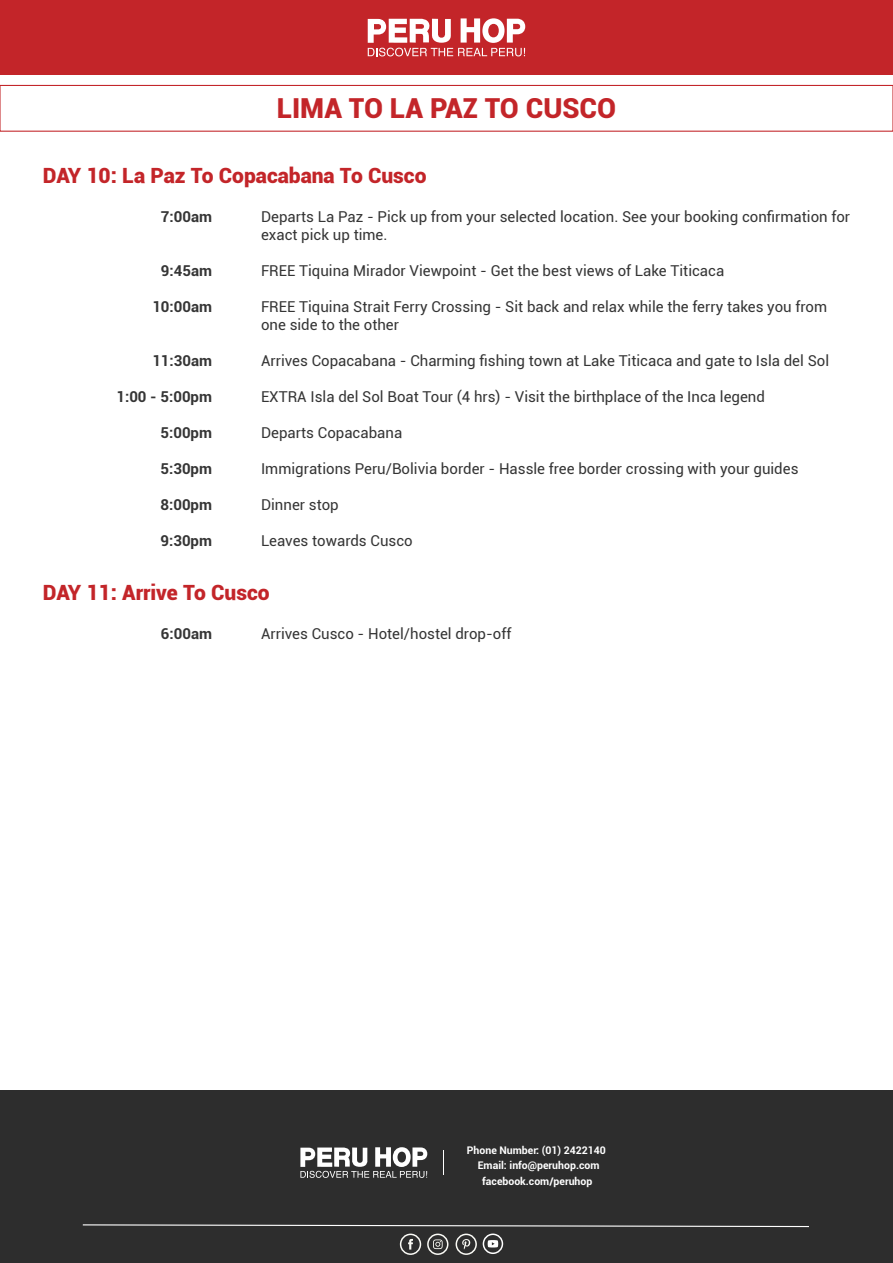
<style>
.page{position:relative;width:893px;height:1263px;background:#fff}
.page>*{position:absolute;margin:0;border:0;box-sizing:border-box;transform-origin:0 0}
.t1{font:900 27.6px "Roboto";color:#c32529}
.t2{font:900 21px "Roboto";color:#c32529}
.t3{font:15px/18px "Roboto";color:#353535}
.t4{font:700 15px "Roboto";color:#353535}
.t5{font:700 10.5px/14.9px "Roboto";color:#fff;text-align:center}
</style>
<div class="page">
<div style="left:0;top:0;width:893px;height:75px;background:#c32529"></div>
<div style="left:0;top:85px;width:893px;height:47px;border:1px solid #c32529"></div>
<svg style="left:368px;top:18px;width:157px;height:38px"></svg>
<div style="left:0;top:1090px;width:893px;height:173px;background:#2d2d2d"></div>
<svg style="left:443px;top:1150px;width:1px;height:25px"></svg>
<svg style="left:300px;top:1147px;width:127px;height:31px"></svg>
<svg style="left:82px;top:1224px;width:727px;height:4px"></svg>
<div style="left:400px;top:1233px;width:21px;height:22px;border:2px solid #fafaf5;border-radius:50%"></div>
<svg style="left:408px;top:1239px;width:5px;height:10px"></svg>
<div style="left:427px;top:1233px;width:21px;height:22px;border:2px solid #fafaf5;border-radius:50%"></div>
<svg style="left:433px;top:1239px;width:10px;height:10px"></svg>
<div style="left:456px;top:1233px;width:21px;height:22px;border:2px solid #fafaf5;border-radius:50%"></div>
<svg style="left:462px;top:1239px;width:8px;height:10px"></svg>
<div style="left:483px;top:1233px;width:20px;height:21px;border:2px solid #fff;border-radius:50%"></div>
<svg style="left:488px;top:1240px;width:10px;height:7px"></svg>
<h1 class="t1" style="left:277px;top:89px;width:341px">LIMA TO LA PAZ TO CUSCO</h1>
<h2 class="t2" style="left:43px;top:160px;width:385px">DAY 10: La Paz To Copacabana To Cusco</h2>
<p class="t4" style="left:161px;top:206px;width:53px">7:00am</p>
<p class="t3" style="left:261px;top:207px;width:591px">Departs La Paz - Pick up from your selected location. See your booking confirmation for exact pick up time.</p>
<p class="t3" style="left:261px;top:261px;width:465px">FREE Tiquina Mirador Viewpoint - Get the best views of Lake Titicaca</p>
<p class="t3" style="left:261px;top:297px;width:568px">FREE Tiquina Strait Ferry Crossing - Sit back and relax while the ferry takes you from one side to the other</p>
<p class="t3" style="left:261px;top:351px;width:570px">Arrives Copacabana - Charming fishing town at Lake Titicaca and gate to Isla del Sol</p>
<p class="t3" style="left:261px;top:387px;width:505px">EXTRA Isla del Sol Boat Tour (4 hrs) - Visit the birthplace of the Inca legend</p>
<p class="t3" style="left:261px;top:423px;width:143px">Departs Copacabana</p>
<p class="t3" style="left:261px;top:459px;width:539px">Immigrations Peru/Bolivia border - Hassle free border crossing with your guides</p>
<p class="t3" style="left:261px;top:495px;width:79px">Dinner stop</p>
<p class="t3" style="left:261px;top:531px;width:153px">Leaves towards Cusco</p>
<h2 class="t2" style="left:43px;top:577px;width:228px">DAY 11: Arrive To Cusco</h2>
<p class="t4" style="left:161px;top:623px;width:53px">6:00am</p>
<p class="t3" style="left:261px;top:624px;width:252px">Arrives Cusco - Hotel/hostel drop-off</p>
<p class="t4" style="left:161px;top:260px;width:53px">9:45am</p>
<p class="t4" style="left:152px;top:296px;width:61px">10:00am</p>
<p class="t4" style="left:152px;top:350px;width:61px">11:30am</p>
<p class="t4" style="left:116px;top:386px;width:97px">1:00 - 5:00pm</p>
<p class="t4" style="left:161px;top:422px;width:53px">5:00pm</p>
<p class="t4" style="left:161px;top:458px;width:53px">5:30pm</p>
<p class="t4" style="left:161px;top:494px;width:53px">8:00pm</p>
<p class="t4" style="left:161px;top:530px;width:53px">9:30pm</p>
<p class="t5" style="left:467px;top:1142px;width:140px">Phone Number: (01) 2422140<br>Email: info@peruhop.com</p>
<p class="t5" style="left:482px;top:1173px;width:112px">facebook.com/peruhop</p>
</div>
